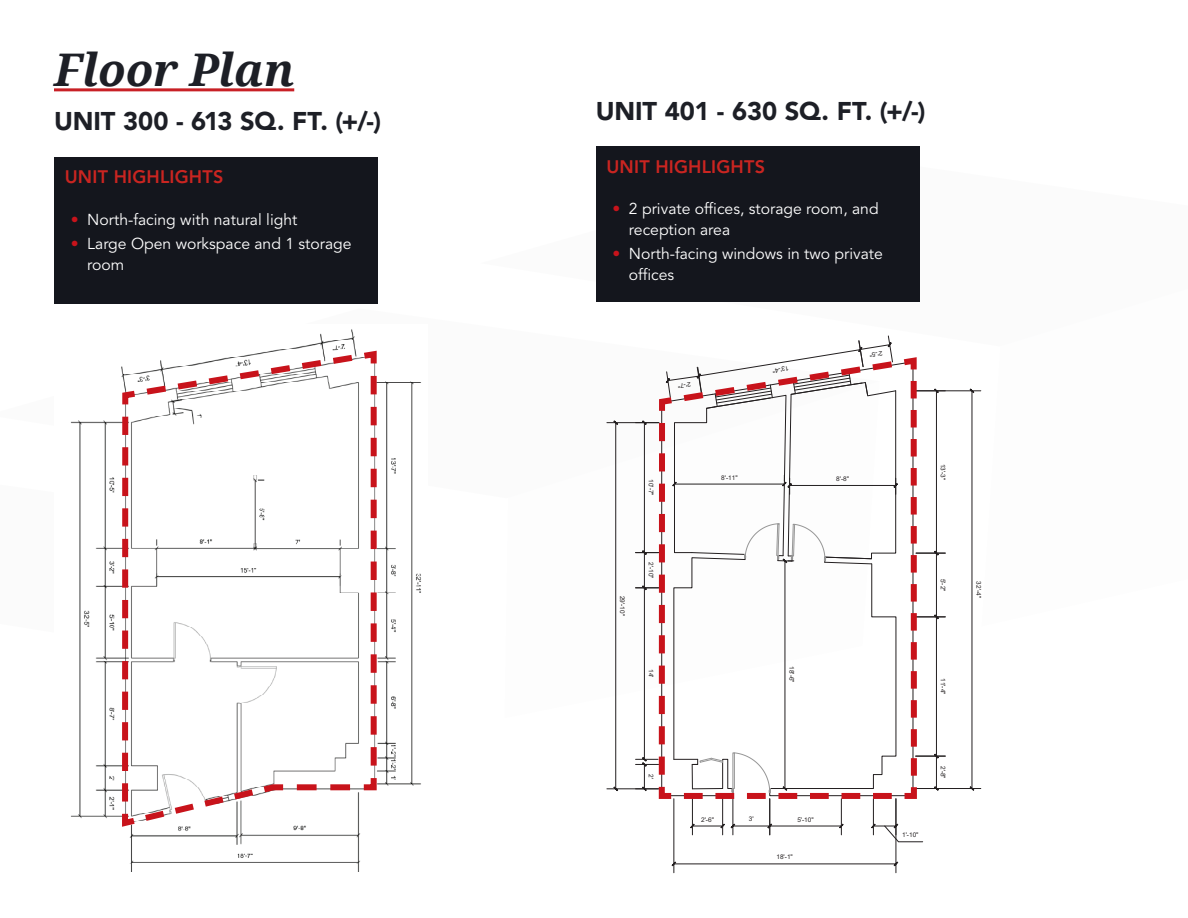
<style>
.page{position:relative;width:1188px;height:918px;background:#fff}
.page>*{position:absolute;margin:0;border:0;box-sizing:border-box;transform-origin:0 0}
.t1{font:italic 700 45px "Droid Serif";letter-spacing:-.01em;color:#1d1f26}
.t2{font:900 25.5px "Avenir LT Std";letter-spacing:-.005em;color:#1d1f26}
.t3{font:800 18px "Avenir LT Std";letter-spacing:.01em;color:#ca2521}
.t4{font:15.75px/21px "Avenir LT Std";color:#fff}
.t5{font:6.45px "Arial";color:#231f20}
.s1{color:#c8131b}
</style>
<div class="page">
<hr style="left:54px;top:88px;width:240px;height:3px;background:#c82026">
<div style="left:54px;top:157px;width:324px;height:146px;background:#14161d"></div>
<img style="left:70px;top:329px;width:351px;height:543px">
<div style="left:596px;top:146px;width:324px;height:156px;background:#14161d"></div>
<hr style="left:916px;top:788px;width:65px;height:1px;background:#231f20">
<hr style="left:915px;top:391px;width:66px;height:1px;background:#231f20">
<hr style="left:972px;top:391px;width:1px;height:398px;background:#231f20">
<svg style="left:970px;top:388px;width:4px;height:5px"></svg>
<hr style="left:896px;top:799px;width:1px;height:74px;background:#231f20">
<hr style="left:674px;top:799px;width:1px;height:74px;background:#231f20">
<hr style="left:674px;top:864px;width:222px;height:1px;background:#231f20">
<svg style="left:893px;top:861px;width:5px;height:5px"></svg>
<svg style="left:671px;top:861px;width:5px;height:5px"></svg>
<hr style="left:692px;top:799px;width:1px;height:36px;background:#231f20">
<hr style="left:722px;top:799px;width:1px;height:36px;background:#231f20">
<hr style="left:692px;top:826px;width:31px;height:1px;background:#231f20">
<svg style="left:690px;top:824px;width:5px;height:4px"></svg>
<hr style="left:607px;top:422px;width:52px;height:1px;background:#231f20">
<hr style="left:607px;top:789px;width:52px;height:1px;background:#231f20">
<hr style="left:615px;top:423px;width:1px;height:366px;background:#231f20">
<svg style="left:613px;top:420px;width:5px;height:5px"></svg>
<svg style="left:613px;top:786px;width:5px;height:5px"></svg>
<hr style="left:733px;top:799px;width:1px;height:36px;background:#231f20">
<hr style="left:733px;top:826px;width:37px;height:1px;background:#231f20">
<svg style="left:720px;top:824px;width:15px;height:4px"></svg>
<hr style="left:769px;top:799px;width:1px;height:36px;background:#231f20">
<hr style="left:841px;top:799px;width:1px;height:36px;background:#231f20">
<hr style="left:770px;top:826px;width:71px;height:1px;background:#231f20">
<svg style="left:767px;top:824px;width:5px;height:4px"></svg>
<svg style="left:839px;top:824px;width:5px;height:4px"></svg>
<hr style="left:873px;top:799px;width:1px;height:36px;background:#231f20">
<svg style="left:871px;top:824px;width:52px;height:18px"></svg>
<svg style="left:119px;top:347px;width:261px;height:484px"></svg>
<svg style="left:636px;top:335px;width:309px;height:457px"></svg>
<svg style="left:656px;top:354px;width:264px;height:448px"></svg>
<h1 class="t1" style="left:54px;top:39px;width:242px">Floor Plan</h1>
<h2 class="t2" style="left:54px;top:106px;width:329px">UNIT 300 - 613 SQ. FT. (+/-)</h2>
<p class="t3" style="left:65px;top:166px;width:160px">UNIT HIGHLIGHTS</p>
<p class="t4" style="left:71px;top:209px;width:228px"><span class="s1">•</span> North-facing with natural light</p>
<p class="t4" style="left:87px;top:233px;width:266px;text-indent:-17px"><span class="s1">•</span> Large Open workspace and 1 storage room</p>
<h2 class="t2" style="left:596px;top:96px;width:331px">UNIT 401 - 630 SQ. FT. (+/-)</h2>
<p class="t3" style="left:606px;top:156px;width:160px">UNIT HIGHLIGHTS</p>
<p class="t4" style="left:629px;top:199px;width:251px;text-indent:-17px"><span class="s1">•</span> 2 private offices, storage room, and reception area</p>
<p class="t4" style="left:629px;top:244px;width:255px;text-indent:-17px"><span class="s1">•</span> North-facing windows in two private offices</p>
<p class="t5" style="left:691px;top:388px;width:14px;rotate:172deg">2'-7"</p>
<p class="t5" style="left:790px;top:373px;width:18px;rotate:171deg">13'-4"</p>
<p class="t5" style="left:883px;top:357px;width:14px;rotate:171deg">2'-5"</p>
<p class="t5" style="left:656px;top:479px;width:18px;rotate:90deg">10'-7"</p>
<p class="t5" style="left:627px;top:596px;width:21px;rotate:90deg">29'-10"</p>
<p class="t5" style="left:656px;top:562px;width:18px;rotate:90deg">2'-10"</p>
<p class="t5" style="left:656px;top:669px;width:10px;rotate:90deg">14'</p>
<p class="t5" style="left:656px;top:774px;width:6px;rotate:90deg">2'</p>
<p class="t5" style="left:721px;top:473px;width:18px">8'-11"</p>
<p class="t5" style="left:836px;top:474px;width:14px">8'-8"</p>
<p class="t5" style="left:796px;top:666px;width:18px;rotate:90deg">18'-6"</p>
<p class="t5" style="left:701px;top:815px;width:14px">2'-6"</p>
<p class="t5" style="left:749px;top:815px;width:6px">3'</p>
<p class="t5" style="left:797px;top:815px;width:18px">5'-10"</p>
<p class="t5" style="left:777px;top:853px;width:18px">18'-1"</p>
<p class="t5" style="left:948px;top:464px;width:18px;rotate:90deg">13'-3"</p>
<p class="t5" style="left:948px;top:579px;width:14px;rotate:90deg">5'-2"</p>
<p class="t5" style="left:948px;top:678px;width:18px;rotate:90deg">11'-4"</p>
<p class="t5" style="left:902px;top:831px;width:18px">1'-10"</p>
<p class="t5" style="left:948px;top:766px;width:14px;rotate:90deg">2'-8"</p>
<p class="t5" style="left:983px;top:581px;width:18px;rotate:90deg">32'-4"</p>
</div>
